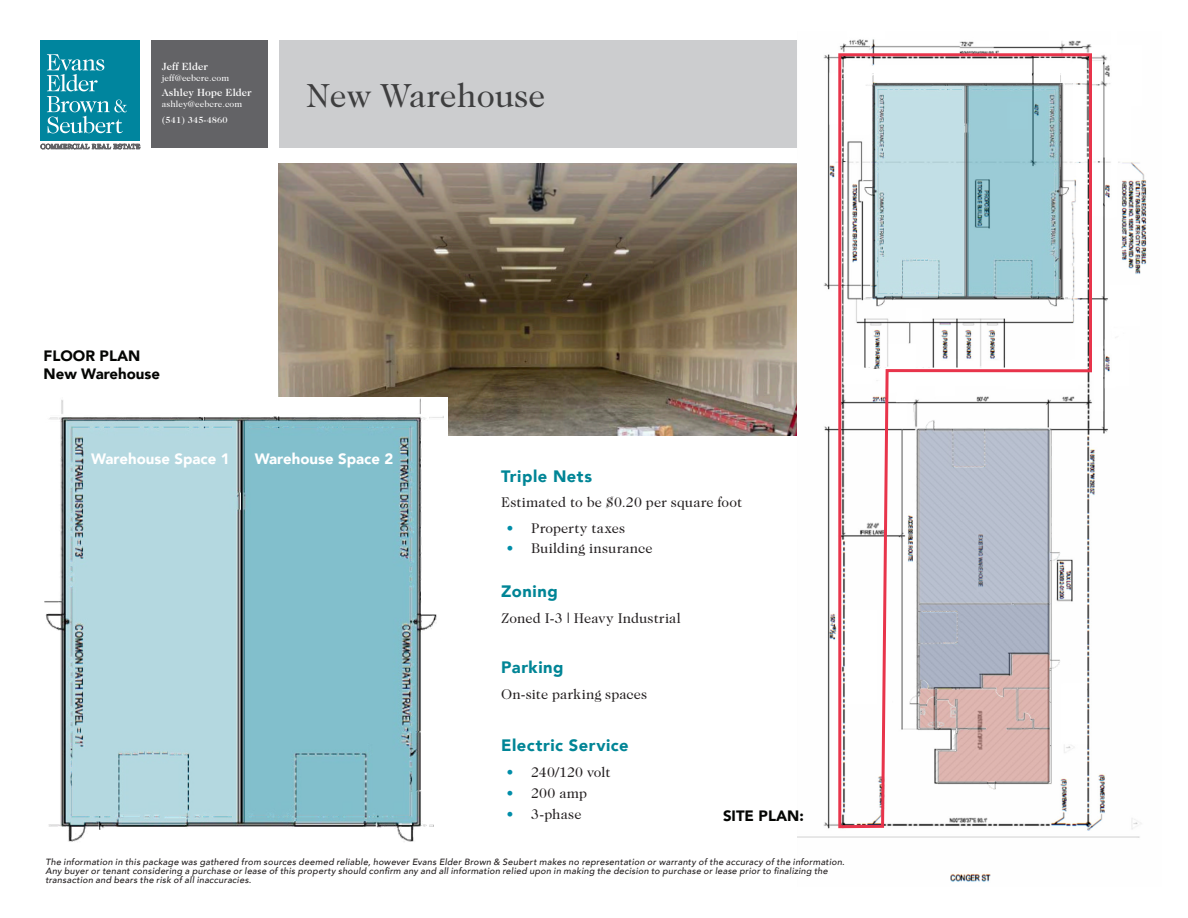
<style>
.page{position:relative;width:1188px;height:918px;background:#fff}
.page>*{position:absolute;margin:0;border:0;box-sizing:border-box;transform-origin:0 0}
.Page_Header{font:33.75px "Caslon 224 Std";color:#3e3e3f}
.Page_1_H2{font:900 16.5px "Avenir";letter-spacing:.035em;color:#008596}
.t1{font:900 15px "Avenir";color:#040503}
.t2{font:900 15px "Avenir";color:#fff}
.Page_1_H2-2{font:14.25px "Caslon 224 Std";letter-spacing:.01em;color:#231f20}
.Bullet_Points{font:14.25px "Caslon 224 Std";letter-spacing:.01em;color:#231f20}
.t3{font:500 10.5px "Caslon 224 Std";letter-spacing:.01em;color:#fff}
.t4{font:italic 500 9px/9px "Avenir";letter-spacing:.03em;color:#231f20}
.t5{font:9px "Caslon 224 Std";letter-spacing:.01em;color:#fff}
.t6{font:500 9px "Caslon 224 Std";letter-spacing:.01em;color:#fff}
.s1{color:#008da8}
</style>
<div class="page">
<div style="left:151px;top:40px;width:117px;height:108px;background:#636366"></div>
<div style="left:279px;top:40px;width:869px;height:108px;background:#cccdcf"></div>
<div style="left:40px;top:40px;width:100px;height:101px;background:#00859e"></div>
<svg style="left:47px;top:54px;width:80px;height:79px"></svg>
<svg style="left:40px;top:143px;width:100px;height:7px"></svg>
<img style="left:279px;top:163px;width:517px;height:272px">
<img style="left:797px;top:39px;width:351px;height:843px">
<img style="left:44px;top:397px;width:400px;height:445px">
<svg style="left:837px;top:52px;width:256px;height:778px"></svg>
<p class="t3" style="left:162px;top:61px;width:47px">Jeff Elder</p>
<p class="t5" style="left:162px;top:73px;width:69px">jeff@eebcre.com</p>
<p class="t3" style="left:162px;top:87px;width:91px">Ashley Hope Elder</p>
<p class="t5" style="left:162px;top:99px;width:82px">ashley@eebcre.com</p>
<p class="t6" style="left:162px;top:114px;width:67px">(541) 345-4860</p>
<p class="Page_Header" style="left:307px;top:76px;width:240px">New Warehouse</p>
<p class="t1" style="left:44px;top:343px;width:98px">FLOOR PLAN</p>
<p class="t1" style="left:44px;top:361px;width:118px">New Warehouse</p>
<p class="t2" style="left:91px;top:446px;width:140px">Warehouse Space 1</p>
<p class="t2" style="left:255px;top:446px;width:140px">Warehouse Space 2</p>
<p class="Page_1_H2" style="left:501px;top:462px;width:92px">Triple Nets</p>
<p class="Page_1_H2-2" style="left:501px;top:494px;width:242px">Estimated to be $0.20 per square foot</p>
<p class="Bullet_Points" style="left:506px;top:520px;width:120px"><span class="s1">•</span> Property taxes</p>
<p class="Bullet_Points" style="left:506px;top:540px;width:148px"><span class="s1">•</span> Building insurance</p>
<p class="Page_1_H2" style="left:501px;top:577px;width:58px">Zoning</p>
<p class="Page_1_H2-2" style="left:501px;top:610px;width:181px">Zoned I-3 | Heavy Industrial</p>
<p class="Page_1_H2" style="left:501px;top:653px;width:64px">Parking</p>
<p class="Page_1_H2-2" style="left:501px;top:686px;width:148px">On-site parking spaces</p>
<p class="Page_1_H2" style="left:501px;top:731px;width:129px">Electric Service</p>
<p class="Bullet_Points" style="left:506px;top:764px;width:105px"><span class="s1">•</span> 240/120 volt</p>
<p class="Bullet_Points" style="left:506px;top:785px;width:82px"><span class="s1">•</span> 200 amp</p>
<p class="Bullet_Points" style="left:506px;top:805px;width:77px"><span class="s1">•</span> 3-phase</p>
<p class="t4" style="left:45px;top:858px;width:801px">The information in this package was gathered from sources deemed reliable, however Evans Elder Brown &amp; Seubert makes no representation or warranty of the accuracy of the information.<br>Any buyer or tenant considering a purchase or lease of this property should confirm any and all information relied upon in making the decision to purchase or lease prior to finalizing the transaction and bears the risk of all inaccuracies.</p>
<p class="t1" style="left:723px;top:803px;width:82px">SITE PLAN:</p>
</div>
